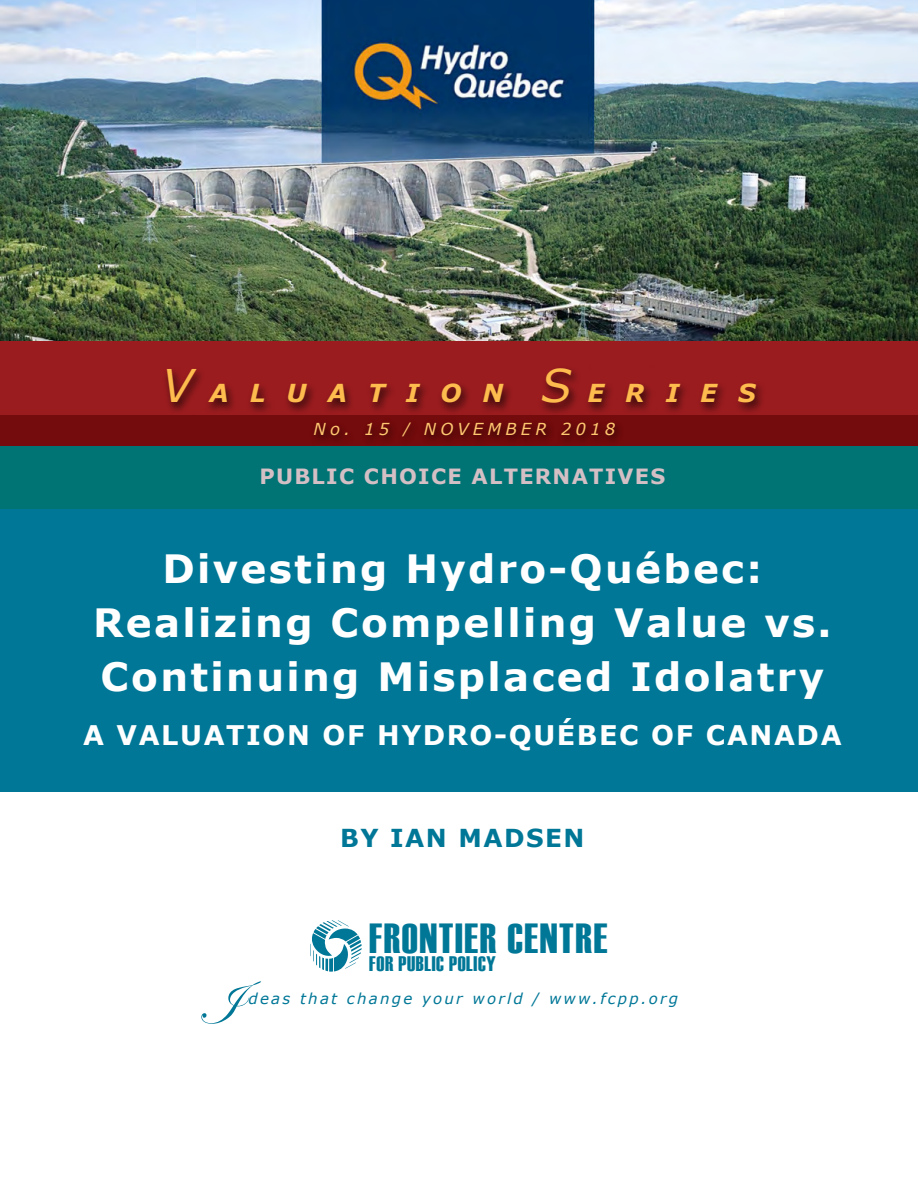
<style>
.page{position:relative;width:918px;height:1188px;background:#fff}
.page>*{position:absolute;margin:0;border:0;box-sizing:border-box;transform-origin:0 0}
.t1{font:63px "Edwardian Script ITC";color:#007797}
.t2{font:42px "Haettenschweiler";letter-spacing:.04em;color:#007797}
.t3{font:700 39px/54px "Verdana";letter-spacing:.06em;color:#fff;text-align:center}
.t4{font:700 27px "Verdana";letter-spacing:.06em;color:#fff}
.t5{font:italic 700 24.75px "Verdana";letter-spacing:.85em;color:#fdbc4d}
.t6{font:700 24.75px "Verdana";letter-spacing:.06em;color:#007797}
.t7{font:700 21px "Verdana";letter-spacing:.06em;color:#d4bfc5}
.t8{font:21px "Haettenschweiler";letter-spacing:.03em;color:#007797}
.t9{font:italic 16.5px "Verdana";letter-spacing:.25em;color:#fec770}
.t10{font:italic 15px "Verdana";letter-spacing:.15em;color:#007797}
.s1{font-weight:400;font-size:45px}
.s2{font-size:15px}
.s3{color:#fff}
</style>
<div class="page">
<img style="left:0;top:0;width:918px;height:342px">
<div style="left:0;top:445px;width:918px;height:66px;background:#007474"></div>
<div style="left:0;top:510px;width:918px;height:282px;background:#007797"></div>
<div style="left:0;top:415px;width:918px;height:31px;background:#740b0c"></div>
<div style="left:0;top:342px;width:918px;height:73px;background:#9b1c1f"></div>
<div style="left:308px;top:417px;width:316px;height:29px;background:#000;opacity:.75"></div>
<div style="left:162px;top:365px;width:605px;height:51px;background:#000;opacity:.75"></div>
<svg style="left:310px;top:920px;width:52px;height:52px"></svg>
<p class="t5" style="left:162px;top:376px;width:595px"><span class="s1">V</span>ALUATION <span class="s1">S</span>ERIES</p>
<p class="t9" style="left:314px;top:418px;width:303px">No. 15 <span class="s2">/</span> NOVEMBER 2018</p>
<p class="t7" style="left:259px;top:461px;width:407px">PUBLIC CHOICE ALTERNATIVES</p>
<p class="t3" style="left:93px;top:541px;width:740px">Divesting Hydro-Québec:<br>Realizing Compelling Value vs.<br>Continuing Misplaced Idolatry</p>
<p class="t4" style="left:83px;top:716px;width:760px">A VALUATION OF HYDRO-QUÉBEC OF CANADA</p>
<p class="t6" style="left:340px;top:820px;width:246px">BY IAN MADSEN</p>
<p class="t2" style="left:369px;top:910px;width:240px">FRONTIER CENTRE</p>
<p class="t8" style="left:369px;top:949px;width:128px">FOR PUBLIC POLICY</p>
<h1 class="t1" style="left:197px;top:969px;width:42px">I</h1>
<p class="t10" style="left:240px;top:988px;width:440px"><span class="s3">I</span>deas that change your world / www.fcpp.org</p>
</div>
